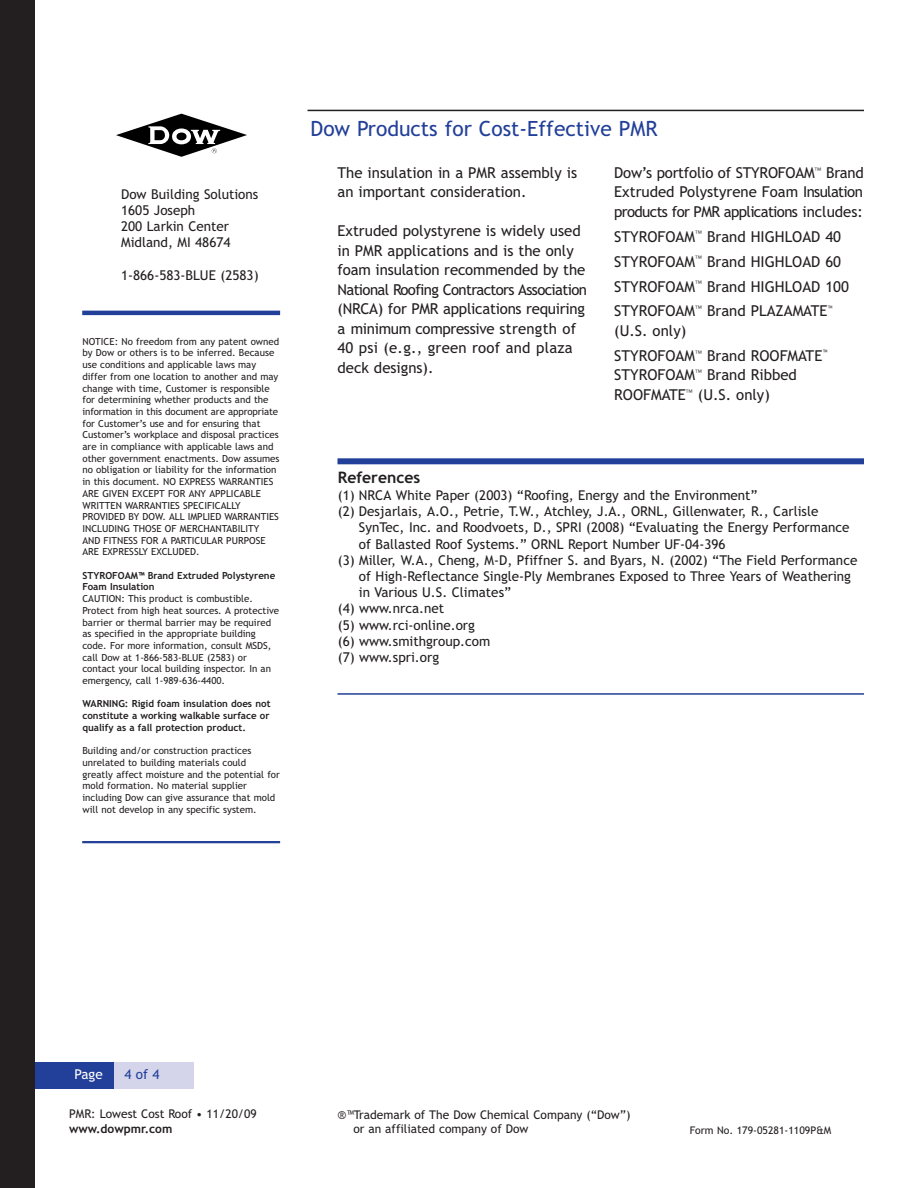
<style>
.page{position:relative;width:918px;height:1188px;background:#fff}
.page>*{position:absolute;margin:0;border:0;box-sizing:border-box;transform-origin:0 0}
.t1{font:21px "Trebuchet MS";color:#223f99}
.t2{font:700 15.75px "Trebuchet MS";color:#231f20}
.t3{font:15px/19.5px "Trebuchet MS";color:#231f20}
.t4{font:13.5px/16.2px "Trebuchet MS";color:#231f20}
.t5{font:13.5px "Trebuchet MS";color:#fff}
.t6{font:13.5px "Trebuchet MS";color:#223f99}
.t7{font:12px/14.4px "Trebuchet MS";color:#231f20}
.t8{font:700 12px "Trebuchet MS";color:#231f20}
.t9{font:10.5px "Trebuchet MS";color:#231f20}
.t10{font:9.75px/11.7px "Trebuchet MS";color:#231f20}
.t11{font:700 9.75px/11.7px "Trebuchet MS";color:#231f20}
</style>
<div class="page">
<svg style="left:116px;top:114px;width:131px;height:43px"></svg>
<hr style="left:82px;top:311px;width:198px;height:4px;background:#223f99">
<hr style="left:82px;top:841px;width:198px;height:2px;background:#223f99">
<div style="left:338px;top:458px;width:526px;height:6px;background:#223f99"></div>
<hr style="left:338px;top:693px;width:526px;height:2px;background:#223f99">
<div style="left:114px;top:1062px;width:80px;height:27px;background:#d4d4eb"></div>
<div style="left:33px;top:1062px;width:81px;height:27px;background:#223f99"></div>
<hr style="left:308px;top:110px;width:556px;height:1px;background:#231f20">
<div style="left:0;top:0;width:34px;height:1188px;background:#231f20"></div>
<h3 class="t4" style="left:121px;top:187px;width:139px">Dow Building Solutions<br>1605 Joseph<br>200 Larkin Center<br>Midland, MI 48674</h3>
<h3 class="t4" style="left:121px;top:268px;width:139px">1-866-583-BLUE (2583)</h3>
<p class="t10" style="left:82px;top:336px;width:199px">NOTICE: No freedom from any patent owned by Dow or others is to be inferred. Because use conditions and applicable laws may differ from one location to another and may change with time, Customer is responsible for determining whether products and the information in this document are appropriate for Customer’s use and for ensuring that Customer’s workplace and disposal practices are in compliance with applicable laws and other government enactments. Dow assumes no obligation or liability for the information in this document. NO EXPRESS WARRANTIES ARE GIVEN EXCEPT FOR ANY APPLICABLE WRITTEN WARRANTIES SPECIFICALLY PROVIDED BY DOW. ALL IMPLIED WARRANTIES INCLUDING THOSE OF MERCHANTABILITY AND FITNESS FOR A PARTICULAR PURPOSE ARE EXPRESSLY EXCLUDED.</p>
<p class="t11" style="left:82px;top:570px;width:194px">STYROFOAM™ Brand Extruded Polystyrene<br>Foam Insulation</p>
<p class="t10" style="left:82px;top:594px;width:198px">CAUTION: This product is combustible.<br>Protect from high heat sources. A protective barrier or thermal barrier may be required as specified in the appropriate building code. For more information, consult MSDS, call Dow at 1-866-583-BLUE (2583) or contact your local building inspector. In an emergency, call 1-989-636-4400.</p>
<p class="t11" style="left:82px;top:699px;width:190px;text-align:justify">WARNING: Rigid foam insulation does not constitute a working walkable surface or qualify as a fall protection product.</p>
<p class="t10" style="left:82px;top:746px;width:199px">Building and/or construction practices unrelated to building materials could<br>greatly affect moisture and the potential for mold formation. No material supplier including Dow can give assurance that mold will not develop in any specific system.</p>
<h1 class="t1" style="left:310px;top:121px;width:349px">Dow Products for Cost-Effective PMR</h1>
<h3 class="t3" style="left:338px;top:164px;width:241px">The insulation in a PMR assembly is an important consideration.</h3>
<p class="t3" style="left:338px;top:223px;width:251px">Extruded polystyrene is widely used in PMR applications and is the only foam insulation recommended by the National Roofing Contractors Association (NRCA) for PMR applications requiring a minimum compressive strength of 40 psi (e.g., green roof and plaza deck designs).</p>
<h3 class="t3" style="left:614px;top:164px;width:251px;text-align:justify">Dow’s portfolio of STYROFOAM<sup>™</sup> Brand Extruded Polystyrene Foam Insulation products for PMR applications includes:</h3>
<h3 class="t3" style="left:614px;top:225px;width:236px;line-height:24.9px">STYROFOAM<sup>™</sup> Brand HIGHLOAD 40<br>STYROFOAM<sup>™</sup> Brand HIGHLOAD 60<br>STYROFOAM<sup>™</sup> Brand HIGHLOAD 100<br>STYROFOAM<sup>™</sup> Brand PLAZAMATE<sup>™</sup></h3>
<h3 class="t3" style="left:614px;top:320px;width:214px;line-height:24.9px">(U.S. only)<br>STYROFOAM<sup>™</sup> Brand ROOFMATE<sup>™</sup></h3>
<h3 class="t3" style="left:614px;top:367px;width:184px">STYROFOAM<sup>™</sup> Brand Ribbed<br>ROOFMATE<sup>™</sup> (U.S. only)</h3>
<h2 class="t2" style="left:338px;top:471px;width:84px">References</h2>
<h3 class="t4" style="left:338px;top:488px;width:421px">(1) NRCA White Paper (2003) “Roofing, Energy and the Environment”</h3>
<h3 class="t4" style="left:338px;top:504px;width:482px">(2) Desjarlais, A.O., Petrie, T.W., Atchley, J.A., ORNL, Gillenwater, R., Carlisle</h3>
<h3 class="t4" style="left:359px;top:521px;width:492px">SynTec, Inc. and Roodvoets, D., SPRI (2008) “Evaluating the Energy Performance</h3>
<h3 class="t4" style="left:359px;top:537px;width:368px">of Ballasted Roof Systems.” ORNL Report Number UF-04-396</h3>
<h3 class="t4" style="left:338px;top:553px;width:521px">(3) Miller, W.A., Cheng, M-D, Pfiffner S. and Byars, N. (2002) “The Field Performance</h3>
<h3 class="t4" style="left:359px;top:569px;width:494px">of High-Reflectance Single-Ply Membranes Exposed to Three Years of Weathering</h3>
<h3 class="t4" style="left:359px;top:585px;width:154px">in Various U.S. Climates”</h3>
<h3 class="t4" style="left:338px;top:602px;width:108px">(4) www.nrca.net</h3>
<h3 class="t4" style="left:338px;top:618px;width:139px">(5) www.rci-online.org</h3>
<h3 class="t4" style="left:338px;top:634px;width:154px">(6) www.smithgroup.com</h3>
<h3 class="t4" style="left:338px;top:650px;width:103px">(7) www.spri.org</h3>
<h3 class="t5" style="left:75px;top:1069px;width:30px">Page</h3>
<h3 class="t6" style="left:124px;top:1069px;width:37px">4 of 4</h3>
<p class="t7" style="left:69px;top:1108px;width:189px">PMR: Lowest Cost Roof • 11/20/09</p>
<p class="t8" style="left:69px;top:1124px;width:105px">www.dowpmr.com</p>
<p class="t7" style="left:353px;top:1109px;width:279px;text-indent:-16px">®™Trademark of The Dow Chemical Company (“Dow”) or an affiliated company of Dow</p>
<p class="t9" style="left:690px;top:1126px;width:143px">Form No. 179-05281-1109P&amp;M</p>
</div>
